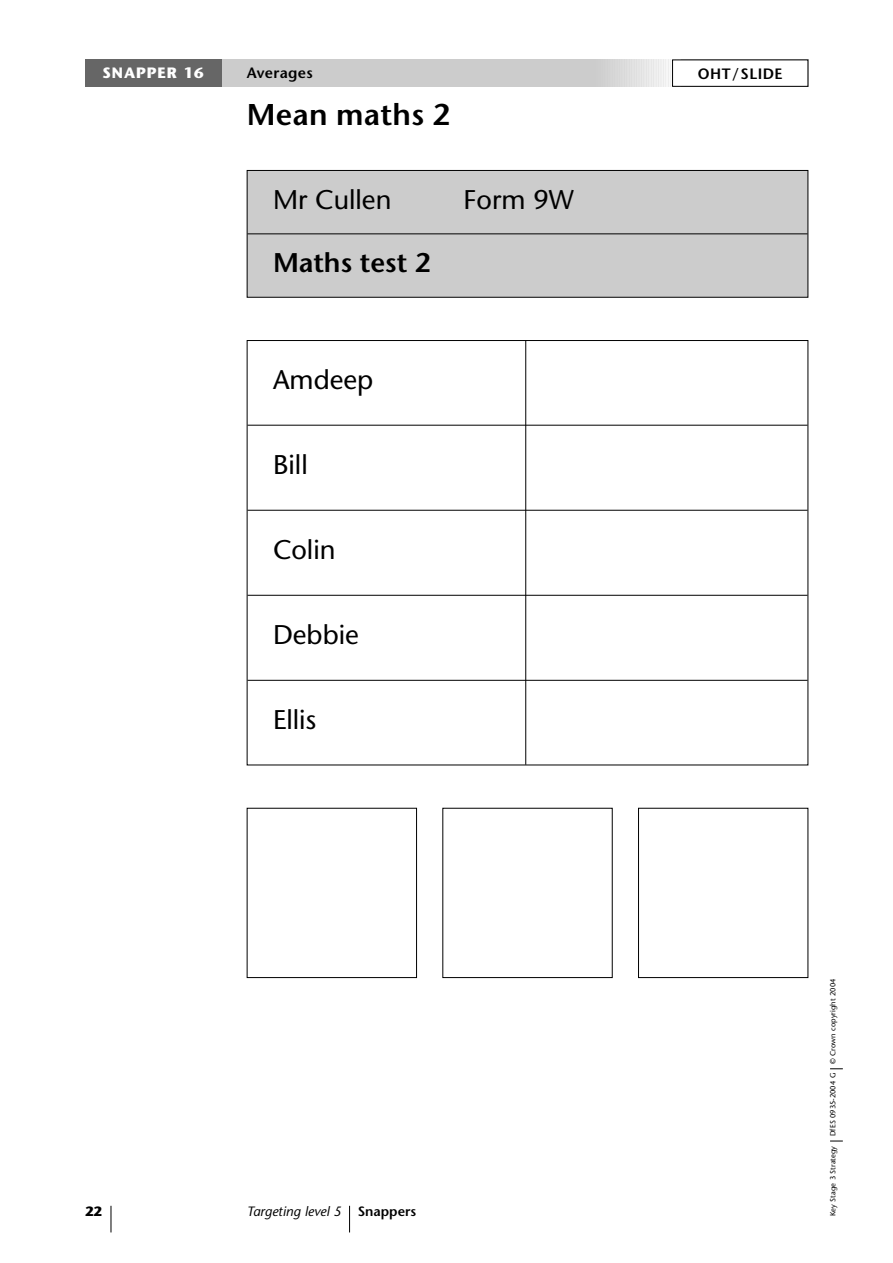
<style>
.page{position:relative;width:893px;height:1263px;background:#fff}
.page>*{position:absolute;margin:0;border:0;box-sizing:border-box;transform-origin:0 0}
.t1{font:600 30px "Stone Sans";letter-spacing:.01em;color:#000}
.t2{font:27px "Stone Sans";color:#000}
.t3{font:600 27px "Stone Sans";color:#000}
.t4{font:600 15px "Stone Sans";letter-spacing:.025em;color:#000}
.t5{font:700 15px "Stone Sans";letter-spacing:.065em;color:#fff}
.t6{font:italic 13.5px "Stone Sans";color:#000}
.t7{font:700 13.5px "Stone Sans";color:#000}
.t8{font:7.5px "Stone Sans";letter-spacing:.005em;color:#000}
.s1{font-weight:600;font-style:normal}
</style>
<div class="page">
<div style="left:85px;top:60px;width:723px;height:27px;background:#ccc"></div>
<svg style="left:349px;top:1206px;width:1px;height:26px"></svg>
<svg style="left:830px;top:1068px;width:12px;height:1px"></svg>
<svg style="left:830px;top:1141px;width:12px;height:1px"></svg>
<svg style="left:111px;top:1206px;width:1px;height:26px"></svg>
<div style="left:85px;top:60px;width:136px;height:27px;background:#666"></div>
<svg style="left:613px;top:60px;width:59px;height:27px"></svg>
<div style="left:673px;top:60px;width:134px;height:26px;background:#fff"></div>
<div style="left:672px;top:60px;width:136px;height:27px;border:1px solid #000"></div>
<div style="left:247px;top:171px;width:560px;height:126px;background:#ccc"></div>
<hr style="left:247px;top:233px;width:560px;height:1px;background:#000">
<div style="left:247px;top:170px;width:561px;height:128px;border:1px solid #000"></div>
<svg style="left:246px;top:340px;width:562px;height:638px"></svg>
<hr style="left:525px;top:340px;width:1px;height:425px;background:#000">
<h3 class="t5" style="left:103px;top:67px;width:103px">SNAPPER 16</h3>
<h3 class="t4" style="left:697px;top:68px;width:86px">OHT/SLIDE</h3>
<h3 class="t4" style="left:247px;top:67px;width:68px">Averages</h3>
<h1 class="t1" style="left:247px;top:103px;width:204px">Mean maths 2</h1>
<h2 class="t2" style="left:273px;top:189px;width:120px">Mr Cullen</h2>
<h2 class="t2" style="left:463px;top:189px;width:112px">Form 9W</h2>
<h2 class="t3" style="left:273px;top:252px;width:159px">Maths test 2</h2>
<h2 class="t2" style="left:273px;top:369px;width:102px">Amdeep</h2>
<h2 class="t2" style="left:273px;top:454px;width:36px">Bill</h2>
<h2 class="t2" style="left:273px;top:539px;width:64px">Colin</h2>
<h2 class="t2" style="left:273px;top:624px;width:87px">Debbie</h2>
<h2 class="t2" style="left:273px;top:710px;width:45px">Ellis</h2>
<h3 class="t7" style="left:85px;top:1206px;width:19px">22</h3>
<h3 class="t6" style="left:247px;top:1206px;width:171px">Targeting level 5 <span class="s1">Snappers</span></h3>
<p class="t8" style="left:830px;top:1136px;width:159px;rotate:-90deg">DfES 0935-2004 G © Crown copyright 2004</p>
<p class="t8" style="left:830px;top:1216px;width:72px;rotate:-90deg">Key Stage 3 Strategy</p>
</div>
